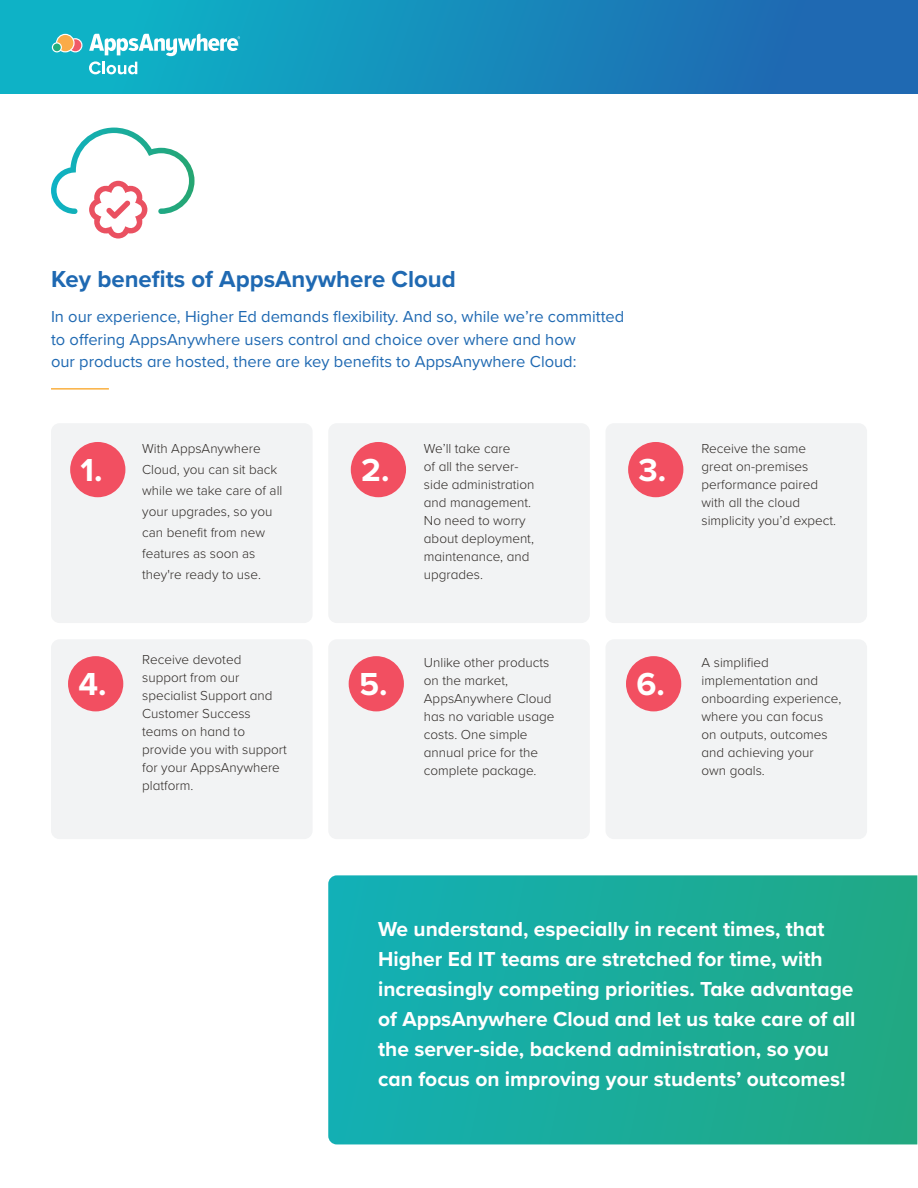
<style>
.page{position:relative;width:918px;height:1188px;background:#fff}
.page>*{position:absolute;margin:0;border:0;box-sizing:border-box;transform-origin:0 0}
.t1{font:700 33px "Proxima Nova";color:#fff}
.t2{font:700 24px "Proxima Nova";color:#1f69b2}
.Text{font:700 21px/30px "Proxima Nova";color:#fff}
.Text-blue{font:16.5px/22.5px "Proxima Nova";color:#1f69b2}
.t3{font:300 13.5px/18px "Proxima Nova";color:#2e2926}
</style>
<div class="page">
<div style="left:51px;top:423px;width:262px;height:200px;background:#f2f3f4;border-radius:9px"></div>
<div style="left:51px;top:639px;width:262px;height:200px;background:#f2f3f4;border-radius:9px"></div>
<div style="left:328px;top:423px;width:262px;height:200px;background:#f2f3f4;border-radius:9px"></div>
<div style="left:328px;top:639px;width:262px;height:200px;background:#f2f3f4;border-radius:9px"></div>
<div style="left:606px;top:423px;width:261px;height:200px;background:#f2f3f4;border-radius:9px"></div>
<div style="left:606px;top:639px;width:261px;height:200px;background:#f2f3f4;border-radius:9px"></div>
<svg style="left:328px;top:875px;width:589px;height:269px;background:#1aac9b"></svg>
<svg style="left:51px;top:128px;width:144px;height:111px"></svg>
<hr style="left:51px;top:388px;width:58px;height:2px;background:#fab040">
<div style="left:70px;top:442px;width:55px;height:55px;background:#f24f61;border-radius:50%"></div>
<div style="left:351px;top:442px;width:55px;height:55px;background:#f24f61;border-radius:50%"></div>
<div style="left:628px;top:442px;width:55px;height:55px;background:#f24f61;border-radius:50%"></div>
<div style="left:68px;top:656px;width:55px;height:55px;background:#f24f61;border-radius:50%"></div>
<div style="left:349px;top:656px;width:55px;height:55px;background:#f24f61;border-radius:50%"></div>
<div style="left:626px;top:656px;width:55px;height:55px;background:#f24f61;border-radius:50%"></div>
<div style="left:0;top:0;width:918px;height:94px;background:linear-gradient(to right,#0cbbc8,#2160af)"></div>
<div style="left:69px;top:39px;width:13px;height:13px;background:#f05a67;border-radius:50%"></div>
<div style="left:68px;top:38px;width:14px;height:14px;border:1px solid #fff;border-radius:50%"></div>
<div style="left:57px;top:34px;width:17px;height:18px;background:#faab48;border-radius:50%"></div>
<div style="left:56px;top:34px;width:19px;height:18px;border:1px solid #fff;border-radius:50%"></div>
<div style="left:52px;top:43px;width:9px;height:9px;background:#24ae7b;border-radius:50%"></div>
<div style="left:52px;top:42px;width:10px;height:10px;border:1px solid #fff;border-radius:50%"></div>
<svg style="left:89px;top:34px;width:151px;height:40px"></svg>
<p class="t2" style="left:51px;top:261px;width:406px">Key benefits of AppsAnywhere Cloud</p>
<p class="Text-blue" style="left:51px;top:305px;width:575px">In our experience, Higher Ed demands flexibility. And so, while we’re committed to offering AppsAnywhere users control and choice over where and how<br>our products are hosted, there are key benefits to AppsAnywhere Cloud:</p>
<p class="t3" style="left:424px;top:438px;width:112px">We’ll take care<br>of all the server&shy;side administration and management.<br>No need to worry about deployment, maintenance, and upgrades.</p>
<p class="t3" style="left:702px;top:438px;width:136px">Receive the same great on-premises performance paired with all the cloud simplicity you’d expect.</p>
<p class="t3" style="left:142px;top:437px;width:142px;line-height:21px">With AppsAnywhere<br>Cloud, you can sit back while we take care of all your upgrades, so you can benefit from new features as soon as they're ready to use.</p>
<p class="t1" style="left:81px;top:445px;width:24px">1.</p>
<p class="t1" style="left:361px;top:445px;width:30px">2.</p>
<p class="t1" style="left:639px;top:445px;width:29px">3.</p>
<p class="t3" style="left:142px;top:650px;width:146px">Receive devoted support from our specialist Support and<br>Customer Success teams on hand to provide you with support for your AppsAnywhere platform.</p>
<p class="t3" style="left:424px;top:653px;width:132px">Unlike other products on the market,<br>AppsAnywhere Cloud has no variable usage costs. One simple annual price for the complete package.</p>
<p class="t3" style="left:702px;top:653px;width:141px">A simplified implementation and onboarding experience, where you can focus on outputs, outcomes and achieving your own goals.</p>
<p class="t1" style="left:78px;top:659px;width:30px">4.</p>
<p class="t1" style="left:359px;top:659px;width:30px">5.</p>
<p class="t1" style="left:636px;top:659px;width:30px">6.</p>
<p class="Text" style="left:378px;top:913px;width:479px">We understand, especially in recent times, that Higher Ed IT teams are stretched for time, with increasingly competing priorities. Take advantage of AppsAnywhere Cloud and let us take care of all the server-side, backend administration, so you can focus on improving your students’ outcomes!</p>
</div>
